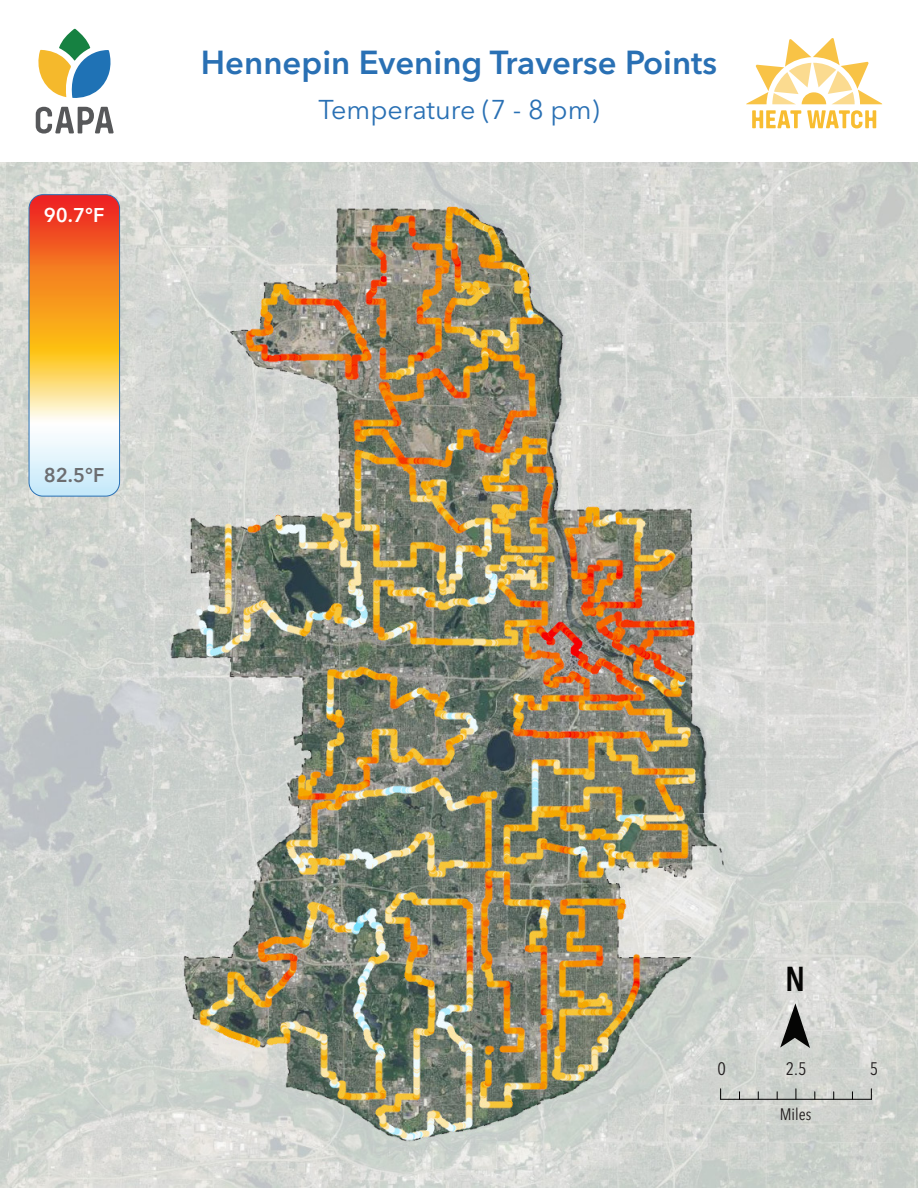
<style>
.page{position:relative;width:918px;height:1188px;background:#fff}
.page>*{position:absolute;margin:0;border:0;box-sizing:border-box;transform-origin:0 0}
.t1{font:600 condensed 34.2px "Avenir Next LT Pro";color:#050504}
.t2{font:600 33px "Avenir Next LT Pro";color:#2970b4}
.t3{font:27px "Avenir Next LT Pro";color:#2970b4}
.t4{font:600 19.8px "Avenir Next LT Pro";color:#fff}
.t5{font:600 19.8px "Avenir Next LT Pro";color:#6c6d70}
.t6{font:condensed 18px "Avenir Next LT Pro";color:#231f20}
.t7{font:condensed 16.5px "Avenir Next LT Pro";color:#231f20}
.t8{font:condensed 15px "Avenir Next LT Pro";color:#000}
</style>
<div class="page">
<svg style="left:38px;top:29px;width:73px;height:69px"></svg>
<svg style="left:36px;top:107px;width:78px;height:27px"></svg>
<svg style="left:746px;top:38px;width:136px;height:66px"></svg>
<svg style="left:752px;top:110px;width:49px;height:18px"></svg>
<svg style="left:807px;top:110px;width:69px;height:18px"></svg>
<img style="left:0;top:162px;width:917px;height:1026px">
<img style="left:29px;top:195px;width:91px;height:301px">
<div style="left:29px;top:194px;width:91px;height:302px;border:1px solid #2970b4;border-radius:14px"></div>
<hr style="left:721px;top:1099px;width:150px;height:1px;background:#000">
<svg style="left:780px;top:1003px;width:30px;height:45px"></svg>
<p class="t4" style="left:44px;top:203px;width:62px">90.7°F</p>
<p class="t5" style="left:44px;top:463px;width:62px">82.5°F</p>
<p class="t2" style="left:201px;top:42px;width:518px">Hennepin Evening Traverse Points</p>
<p class="t3" style="left:318px;top:93px;width:283px">Temperature (7 - 8 pm)</p>
<p class="t1" style="left:785px;top:958px;width:22px">N</p>
<p class="t6" style="left:717px;top:1058px;width:10px">0</p>
<p class="t6" style="left:786px;top:1058px;width:22px">2.5</p>
<p class="t6" style="left:870px;top:1058px;width:10px">5</p>
<p class="t8" style="left:716px;top:1067px;width:9px">0</p>
<p class="t8" style="left:786px;top:1067px;width:19px">3.5</p>
<p class="t8" style="left:867px;top:1067px;width:9px">7</p>
<p class="t7" style="left:780px;top:1105px;width:33px">Miles</p>
</div>
